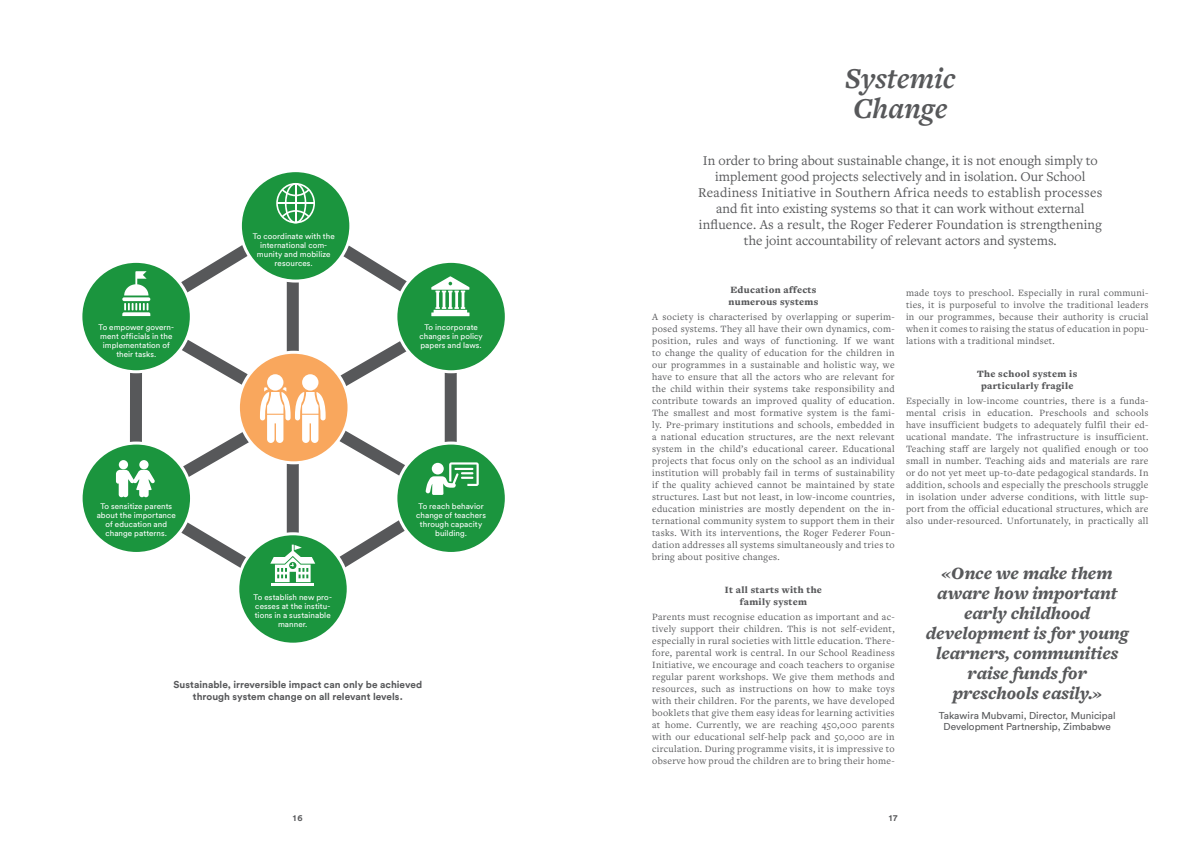
<style>
.page{position:relative;width:1191px;height:842px;background:#fff}
.page>*{position:absolute;margin:0;border:0;box-sizing:border-box;transform-origin:0 0}
.t1{font:italic 700 30px/30px "Freight Text Pro";color:#57585a}
.t2{font:italic 900 18px/20px "Freight Text Pro";color:#57585a;text-align:center}
.t3{font:14px/16px "Freight Text Pro";color:#57585a;text-align:center}
.t4{font:10px/12px "Freight Text Pro";letter-spacing:.03em;color:#57585a;text-align:justify}
.t5{font:900 10px/12px "Freight Text Pro";letter-spacing:.03em;color:#57585a;text-align:center}
.t6{font:700 10px/12px "Circular";letter-spacing:.005em;color:#57585a;text-align:center}
.t7{font:10px/11px "Circular";color:#57585a;text-align:center}
.t8{font:700 8.8px "Circular";color:#57585a}
.t9{font:8px/9px "Circular";letter-spacing:.01em;color:#fff;text-align:center}
</style>
<div class="page">
<svg style="left:129px;top:245px;width:328px;height:323px"></svg>
<div style="left:81px;top:261px;width:110px;height:111px;background:#1b953e;border-radius:50%"></div>
<div style="left:79px;top:260px;width:114px;height:113px;border:3px solid #fff;border-radius:50%"></div>
<div style="left:396px;top:261px;width:110px;height:111px;background:#1b953e;border-radius:50%"></div>
<div style="left:394px;top:260px;width:114px;height:113px;border:3px solid #fff;border-radius:50%"></div>
<div style="left:396px;top:443px;width:110px;height:110px;background:#1b953e;border-radius:50%"></div>
<div style="left:394px;top:442px;width:114px;height:113px;border:3px solid #fff;border-radius:50%"></div>
<div style="left:81px;top:443px;width:110px;height:110px;background:#1b953e;border-radius:50%"></div>
<div style="left:80px;top:442px;width:113px;height:113px;border:3px solid #fff;border-radius:50%"></div>
<div style="left:238px;top:352px;width:111px;height:111px;background:#f9a75d;border-radius:50%"></div>
<div style="left:237px;top:351px;width:113px;height:113px;border:3px solid #fff;border-radius:50%"></div>
<div style="left:240px;top:171px;width:111px;height:110px;background:#1b953e;border-radius:50%"></div>
<div style="left:239px;top:169px;width:113px;height:114px;border:3px solid #fff;border-radius:50%"></div>
<div style="left:238px;top:534px;width:110px;height:110px;background:#1b953e;border-radius:50%"></div>
<div style="left:236px;top:532px;width:114px;height:114px;border:3px solid #fff;border-radius:50%"></div>
<div style="left:267px;top:374px;width:16px;height:17px;background:#fff;border-radius:50%"></div>
<svg style="left:260px;top:387px;width:66px;height:56px"></svg>
<div style="left:302px;top:374px;width:16px;height:17px;background:#fff;border-radius:50%"></div>
<svg style="left:425px;top:462px;width:54px;height:33px"></svg>
<hr style="left:271px;top:583px;width:43px;height:2px;background:#fff">
<svg style="left:270px;top:545px;width:45px;height:37px"></svg>
<svg style="left:122px;top:297px;width:28px;height:4px"></svg>
<svg style="left:122px;top:303px;width:28px;height:13px"></svg>
<svg style="left:124px;top:271px;width:24px;height:24px"></svg>
<svg style="left:431px;top:276px;width:38px;height:40px"></svg>
<div style="left:119px;top:460px;width:9px;height:9px;background:#fff;border-radius:50%"></div>
<svg style="left:116px;top:470px;width:39px;height:27px"></svg>
<div style="left:139px;top:460px;width:10px;height:9px;background:#fff;border-radius:50%"></div>
<svg style="left:276px;top:183px;width:39px;height:40px"></svg>
<hr style="left:295px;top:184px;width:1px;height:39px;background:#fff">
<hr style="left:277px;top:202px;width:37px;height:2px;background:#fff">
<p class="t9" style="left:98px;top:322px;width:77px">To empower govern&shy;ment officials in the implementation of their tasks.</p>
<p class="t9" style="left:97px;top:501px;width:81px">To sensitize parents about the importance of education and change patterns.</p>
<p class="t9" style="left:253px;top:232px;width:84px">To coordinate with the international com&shy;munity and mobilize resources.</p>
<p class="t9" style="left:254px;top:593px;width:80px">To establish new pro&shy;cesses at the institu&shy;tions in a sustainable manner.</p>
<p class="t9" style="left:419px;top:322px;width:65px">To incorporate changes in policy papers and laws.</p>
<p class="t9" style="left:416px;top:501px;width:71px">To reach behavior change of teachers through capacity building.</p>
<p class="t6" style="left:173px;top:678px;width:250px">Sustainable, irreversible impact can only be achieved through system change on all relevant levels.</p>
<p class="t8" style="left:293px;top:812px;width:11px">16</p>
<h1 class="t1" style="left:845px;top:62px;width:112px">Systemic<br>Change</h1>
<p class="t3" style="left:698px;top:152px;width:405px">In order to bring about sustainable change, it is not enough simply to implement good projects selectively and in isolation. Our School Readiness Initiative in Southern Africa needs to establish processes and fit into existing systems so that it can work without external influence. As a result, the Roger Federer Foundation is strengthening the joint accountability of relevant actors and systems.</p>
<p class="t5" style="left:728px;top:284px;width:91px;text-align:left">Education affects numerous systems</p>
<p class="t4" style="left:652px;top:310px;width:244px">A society is characterised by overlapping or superim&shy;posed systems. They all have their own dynamics, com&shy;position, rules and ways of functioning. If we want to change the quality of education for the children in our programmes in a sustainable and holistic way, we have to ensure that all the actors who are relevant for the child within their systems take responsibility and contribute towards an improved quality of education.<br>The smallest and most formative system is the fami&shy;ly. Pre-primary institutions and schools, embedded in a national education structures, are the next relevant system in the child’s educational career. Educational projects that focus only on the school as an individual institution will probably fail in terms of sustainability if the quality achieved cannot be maintained by state structures. Last but not least, in low-income countries, education ministries are mostly dependent on the in&shy;ternational community system to support them in their tasks. With its interventions, the Roger Federer Foun&shy;dation addresses all systems simultaneously and tries to bring about positive changes.</p>
<p class="t5" style="left:725px;top:584px;width:99px">It all starts with the family system</p>
<p class="t4" style="left:652px;top:610px;width:244px">Parents must recognise education as important and ac&shy;tively support their children. This is not self-evident, especially in rural societies with little education. There&shy;fore, parental work is central. In our School Readiness Initiative, we encourage and coach teachers to organise regular parent workshops. We give them methods and resources, such as instructions on how to make toys with their children. For the parents, we have developed booklets that give them easy ideas for learning activities at home. Currently, we are reaching 450,000 parents with our educational self-help pack and 50,000 are in circulation. During programme visits, it is impressive to observe how proud the children are to bring their home-</p>
<p class="t4" style="left:906px;top:286px;width:244px">made toys to preschool. Especially in rural communi&shy;ties, it is purposeful to involve the traditional leaders in our programmes, because their authority is crucial when it comes to raising the status of education in popu&shy;lations with a traditional mindset.</p>
<p class="t5" style="left:977px;top:368px;width:102px">The school system is particularly fragile</p>
<p class="t4" style="left:906px;top:394px;width:244px">Especially in low-income countries, there is a funda&shy;mental crisis in education. Preschools and schools have insufficient budgets to adequately fulfil their ed&shy;ucational mandate. The infrastructure is insufficient.<br>Teaching staff are largely not qualified enough or too small in number. Teaching aids and materials are rare or do not yet meet up-to-date pedagogical standards. In addition, schools and especially the preschools struggle in isolation under adverse conditions, with little sup&shy;port from the official educational structures, which are also under-resourced. Unfortunately, in practically all</p>
<h2 class="t2" style="left:925px;top:562px;width:204px">«Once we make them aware how important early childhood development is for young learners, communities raise funds for preschools easily.»</h2>
<p class="t7" style="left:939px;top:710px;width:178px">Takawira Mubvami, Director, Municipal<br>Development Partnership, Zimbabwe</p>
<p class="t8" style="left:888px;top:812px;width:10px">17</p>
</div>
